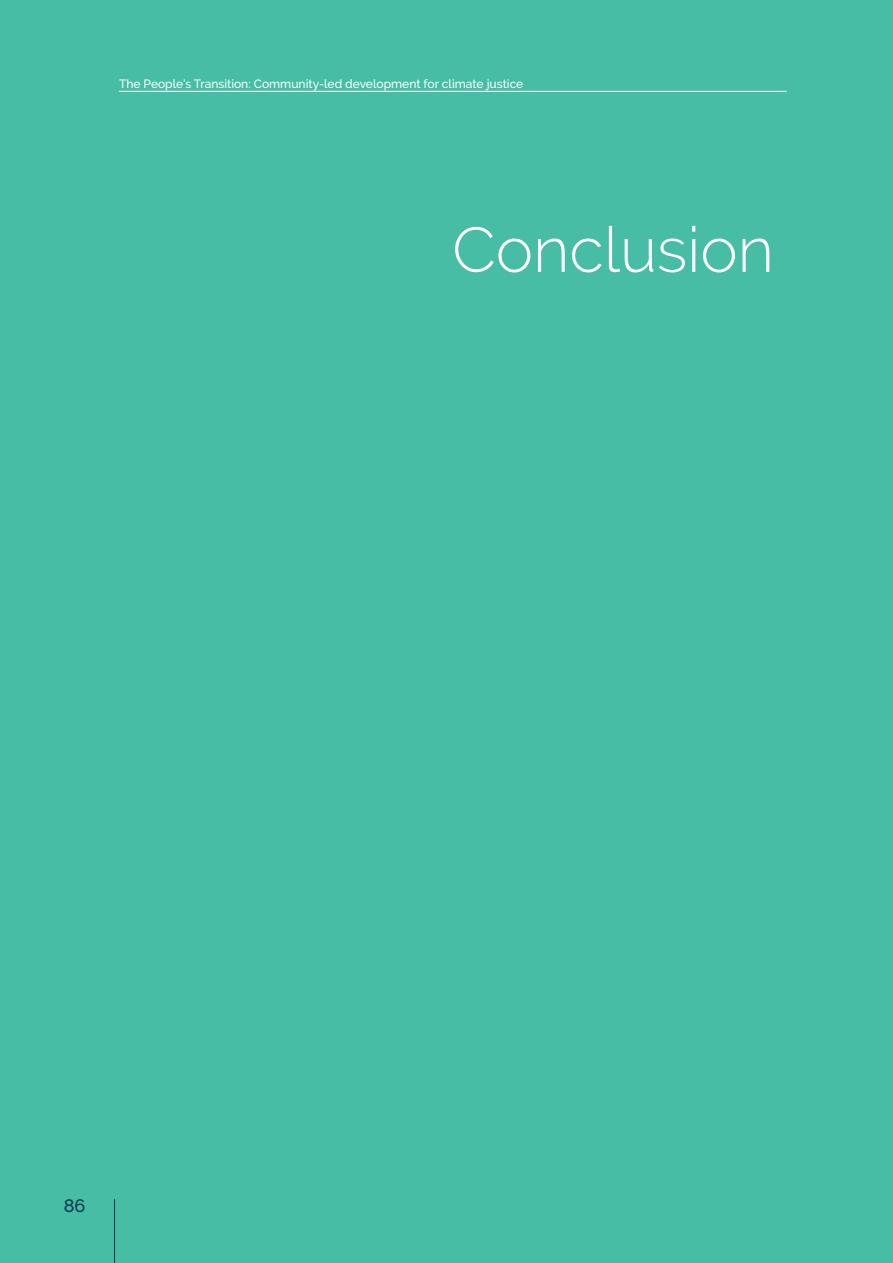
<style>
.page{position:relative;width:893px;height:1263px;background:#46bda4}
.page>*{position:absolute;margin:0;border:0;box-sizing:border-box;transform-origin:0 0}
.t1{font:300 63px "Raleway";color:#fff}
.t2{font:500 18px "Raleway";color:#003849}
.t3{font:500 12px "Raleway";color:#fff}
</style>
<div class="page">
<hr style="left:119px;top:91px;width:668px;height:1px;background:#fff">
<hr style="left:114px;top:1199px;width:1px;height:64px;background:#003849">
<p class="t3" style="left:119px;top:77px;width:406px">The People’s Transition: Community-led development for climate justice</p>
<h1 class="t1" style="left:452px;top:213px;width:323px">Conclusion</h1>
<h2 class="t2" style="left:64px;top:1195px;width:23px">86</h2>
</div>
